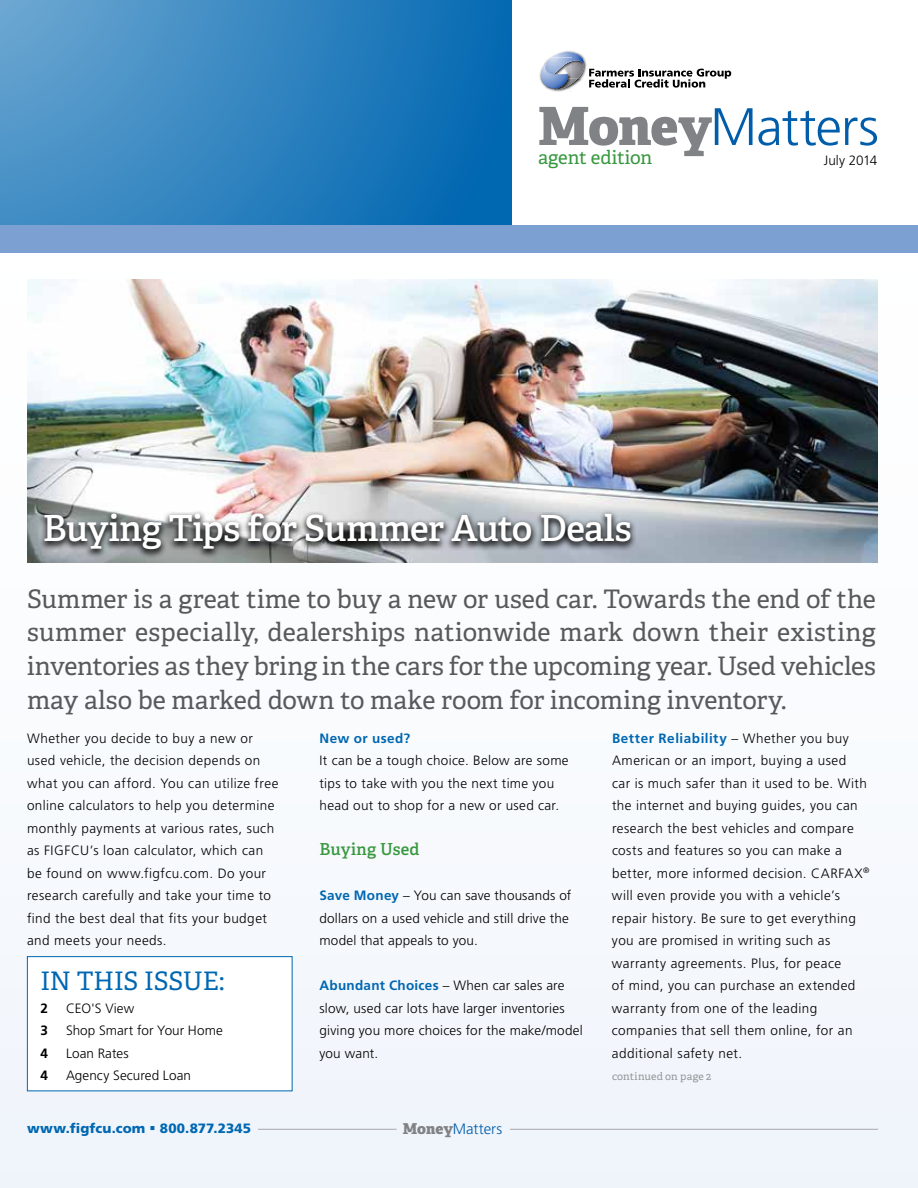
<style>
.page{position:relative;width:918px;height:1188px;background:#f8fafd}
.page>*{position:absolute;margin:0;border:0;box-sizing:border-box;transform-origin:0 0}
.t1{font:300 52.65px "Frutiger LT Std";letter-spacing:-.015em;color:#005daa}
.t2{font:600 36px "Adelle";letter-spacing:-.02em;color:#fff}
.t3{font:25.5px/33.8px "Adelle";letter-spacing:-.005em;color:#58595b;text-align:justify}
.t4{font:25.5px "Adelle";letter-spacing:-.005em;color:#0067b1}
.t5{font:18.75px "Adelle";letter-spacing:-.01em;color:#37983f}
.t6{font:600 16.5px "Adelle";letter-spacing:.01em;color:#37983f}
.t7{font:300 15px "Frutiger LT Std";color:#005daa}
.t8{font:300 13.5px/22.5px "Frutiger LT Std";letter-spacing:.03em;color:#000}
.t9{font:300 13.5px "Frutiger LT Std";letter-spacing:.005em;color:#000}
.t10{font:900 13.5px "Frutiger LT Std";letter-spacing:.01em;color:#0067b1}
.t11{font:700 13.5px "Frutiger LT Std";letter-spacing:.03em;color:#0067b1}
.t12{font:300 13.5px "Frutiger LT Std";letter-spacing:-.01em;color:#000}
.t13{font:700 13.5px "Frutiger LT Std";color:#000}
.t14{font:10.5px "Adelle";letter-spacing:.01em;color:#939598}
.s1{font-family:"Adelle";font-weight:800;color:#808285}
.s2{font-weight:700;color:#0067b1}
</style>
<div class="page">
<hr style="left:258px;top:1129px;width:139px;height:1px;background:#a7a9ac">
<hr style="left:510px;top:1129px;width:368px;height:1px;background:#a7a9ac">
<img style="left:27px;top:280px;width:851px;height:282px">
<div style="left:38px;top:510px;width:599px;height:49px;background:#000;opacity:.85"></div>
<div style="left:27px;top:956px;width:265px;height:135px;background:#fff;border:1px solid #0067b1"></div>
<div style="left:0;top:225px;width:918px;height:28px;background:#7da0d2"></div>
<img style="left:563px;top:51px;width:12px;height:1px">
<img style="left:553px;top:89px;width:15px;height:3px">
<svg style="left:540px;top:52px;width:191px;height:37px"></svg>
<svg style="left:0;top:0;width:512px;height:225px;background:#3083bf"></svg>
<h1 class="t1" style="left:538px;top:97px;width:342px"><span class="s1">Money</span>Matters</h1>
<p class="t12" style="left:824px;top:153px;width:55px">July 2014</p>
<h3 class="t5" style="left:538px;top:146px;width:116px">agent edition</h3>
<h2 class="t2" style="left:43px;top:506px;width:590px">Buying Tips for Summer Auto Deals</h2>
<p class="t3" style="left:27px;top:582px;width:850px">Summer is a great time to buy a new or used car. Towards the end of the summer especially, dealerships nationwide mark down their existing inventories as they bring in the cars for the upcoming year. Used vehicles may also be marked down to make room for incoming inventory.</p>
<p class="t8" style="left:27px;top:727px;width:253px">Whether you decide to buy a new or used vehicle, the decision depends on what you can afford. You can utilize free online calculators to help you determine monthly payments at various rates, such as FIGFCU’s loan calculator, which can be found on www.figfcu.com. Do your research carefully and take your time to find the best deal that fits your budget and meets your needs.</p>
<p class="t11" style="left:320px;top:730px;width:92px">New or used?</p>
<p class="t8" style="left:320px;top:749px;width:251px">It can be a tough choice. Below are some tips to take with you the next time you head out to shop for a new or used car.</p>
<p class="t6" style="left:320px;top:839px;width:102px">Buying Used</p>
<p class="t8" style="left:320px;top:884px;width:253px"><span class="s2">Save Money</span> – You can save thousands of dollars on a used vehicle and still drive the model that appeals to you.</p>
<p class="t8" style="left:320px;top:974px;width:265px"><span class="s2">Abundant Choices</span> – When car sales are slow, used car lots have larger inventories giving you more choices for the make/model you want.</p>
<h3 class="t4" style="left:40px;top:965px;width:186px">IN THIS ISSUE:</h3>
<p class="t13" style="left:40px;top:1000px;width:9px">2</p>
<p class="t8" style="left:66px;top:997px;width:70px">CEO'S View</p>
<p class="t13" style="left:40px;top:1022px;width:9px">3</p>
<p class="t9" style="left:66px;top:1023px;width:158px">Shop Smart for Your Home</p>
<p class="t13" style="left:40px;top:1045px;width:9px">4</p>
<p class="t9" style="left:66px;top:1045px;width:64px">Loan Rates</p>
<p class="t13" style="left:40px;top:1067px;width:9px">4</p>
<p class="t9" style="left:66px;top:1068px;width:126px">Agency Secured Loan</p>
<p class="t10" style="left:27px;top:1120px;width:226px">www.figfcu.com ▪ 800.877.2345</p>
<p class="t7" style="left:403px;top:1121px;width:101px"><span class="s1">Money</span>Matters</p>
<p class="t8" style="left:612px;top:727px;width:259px"><span class="s2">Better Reliability</span> – Whether you buy American or an import, buying a used<br>car is much safer than it used to be. With the internet and buying guides, you can research the best vehicles and compare costs and features so you can make a better, more informed decision. CARFAX<sup>® </sup>will even provide you with a vehicle’s repair history. Be sure to get everything you are promised in writing such as warranty agreements. Plus, for peace<br>of mind, you can purchase an extended warranty from one of the leading companies that sell them online, for an additional safety net.</p>
<p class="t14" style="left:612px;top:1070px;width:101px">continued on page 2</p>
</div>
